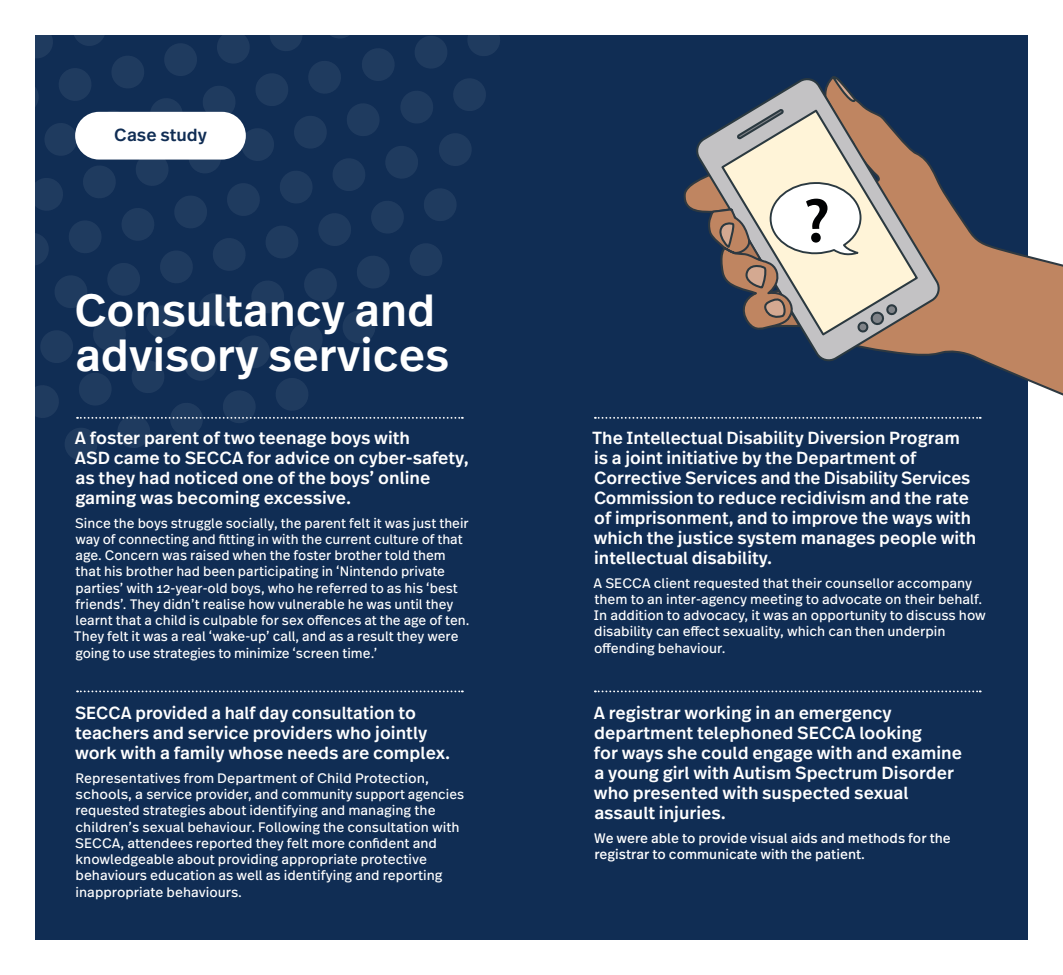
<style>
.page{position:relative;width:1063px;height:975px;background:#fff}
.page>*{position:absolute;margin:0;border:0;box-sizing:border-box;transform-origin:0 0}
.t1{font:500 45px/45px "Real Text Pro";color:#fff}
.t2{font:500 17.5px/20px "Real Text Pro";color:#fff}
.t3{font:500 17.5px "Real Text Pro";color:#102d54}
.t4{font:13.75px/16.2px "Real Text Pro";color:#fff}
.t5{font:13.75px/16.2px "Real Text Pro";color:#fff}
</style>
<div class="page">
<div style="left:35px;top:35px;width:993px;height:904px;background:#102d54"></div>
<svg style="left:77px;top:690px;width:386px;height:2px"></svg>
<svg style="left:35px;top:35px;width:465px;height:425px"></svg>
<svg style="left:595px;top:690px;width:386px;height:2px"></svg>
<svg style="left:981px;top:241px;width:82px;height:178px;fill:#bf8561"></svg>
<svg style="left:696px;top:76px;width:240px;height:98px"></svg>
<svg style="left:735px;top:107px;width:50px;height:1px"></svg>
<svg style="left:720px;top:108px;width:200px;height:66px;background:#b4a89c"></svg>
<svg style="left:595px;top:174px;width:386px;height:245px"></svg>
<p class="t3" style="left:114px;top:123px;width:94px">Case study</p>
<h1 class="t1" style="left:75px;top:287px;width:376px">Consultancy and advisory services</h1>
<p class="t2" style="left:75px;top:427px;width:396px">A foster parent of two teenage boys with<br>ASD came to SECCA for advice on cyber-safety, as they had noticed one of the boys’ online gaming was becoming excessive.</p>
<p class="t4" style="left:74px;top:514px;width:397px">Since the boys struggle socially, the parent felt it was just their way of connecting and fitting in with the current culture of that age. Concern was raised when the foster brother told them that his brother had been participating in ‘Nintendo private parties’ with 12-year-old boys, who he referred to as his ‘best friends’. They didn’t realise how vulnerable he was until they learnt that a child is culpable for sex offences at the age of ten.<br>They felt it was a real ‘wake-up’ call, and as a result they were going to use strategies to minimize ‘screen time.’</p>
<p class="t2" style="left:75px;top:702px;width:377px">SECCA provided a half day consultation to teachers and service providers who jointly work with a family whose needs are complex.</p>
<p class="t4" style="left:75px;top:769px;width:390px">Representatives from Department of Child Protection, schools, a service provider, and community support agencies requested strategies about identifying and managing the children’s sexual behaviour. Following the consultation with SECCA, attendees reported they felt more confident and knowledgeable about providing appropriate protective behaviours education as well as identifying and reporting inappropriate behaviours.</p>
<p class="t2" style="left:592px;top:427px;width:386px">The Intellectual Disability Diversion Program is a joint initiative by the Department of Corrective Services and the Disability Services Commission to reduce recidivism and the rate of imprisonment, and to improve the ways with which the justice system manages people with intellectual disability.</p>
<p class="t4" style="left:594px;top:574px;width:394px">A SECCA client requested that their counsellor accompany them to an inter-agency meeting to advocate on their behalf.<br>In addition to advocacy, it was an opportunity to discuss how disability can effect sexuality, which can then underpin offending behaviour.</p>
<p class="t2" style="left:594px;top:702px;width:370px">A registrar working in an emergency department telephoned SECCA looking<br>for ways she could engage with and examine a young girl with Autism Spectrum Disorder who presented with suspected sexual assault injuries.</p>
<p class="t5" style="left:594px;top:829px;width:358px">We were able to provide visual aids and methods for the registrar to communicate with the patient.</p>
</div>
